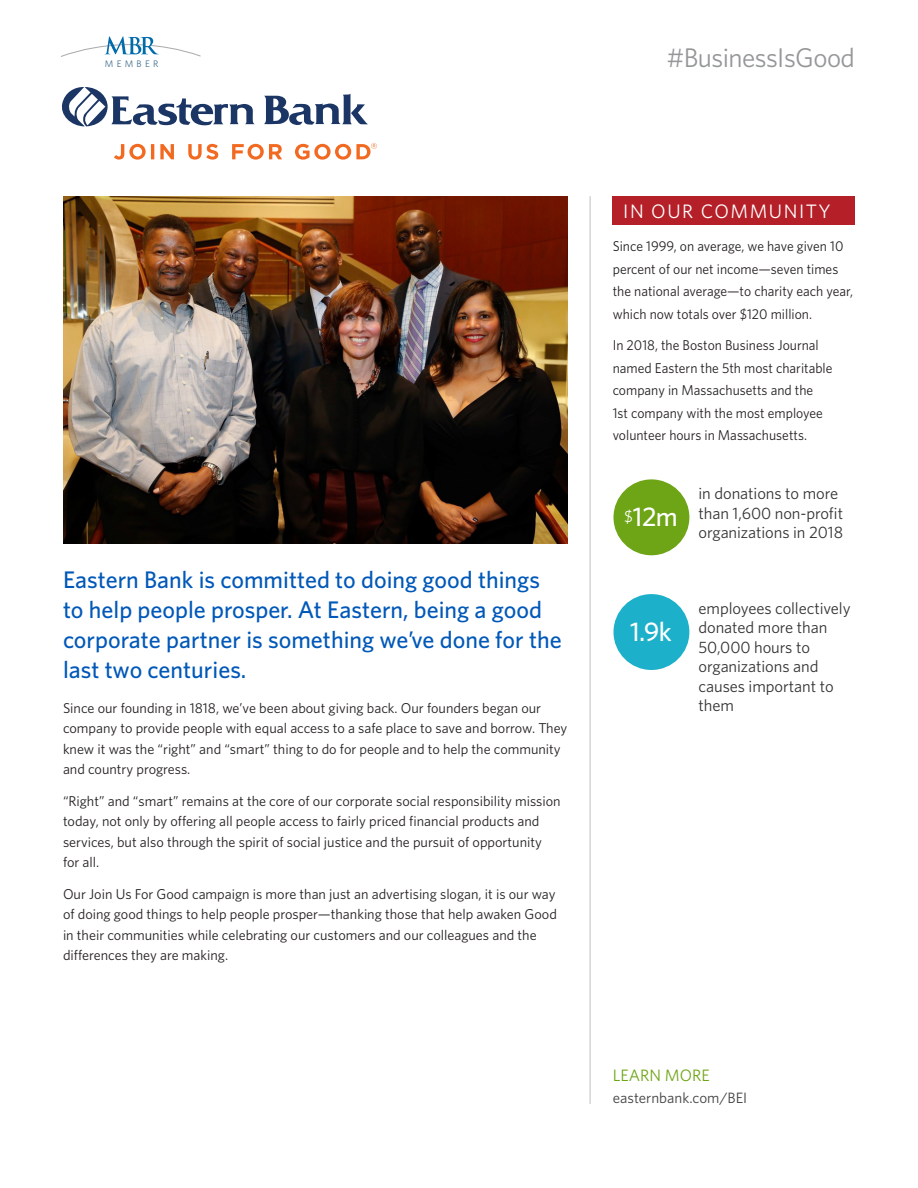
<style>
.page{position:relative;width:918px;height:1188px;background:#fff}
.page>*{position:absolute;margin:0;border:0;box-sizing:border-box;transform-origin:0 0}
.t1{font:27px "Whitney";letter-spacing:-.02em;color:#949698}
.Fact_number{font:500 27px "Whitney";color:#fff}
.Body_Opening{font:500 24px/30px "Whitney";color:#0058b8}
.Impact_Header{font:19.5px "Whitney";letter-spacing:.08em;color:#fff}
.Fact_Text{font:16.5px/19.5px "Whitney";letter-spacing:-.005em;color:#363435}
.Site_box_header{font:16.5px "Whitney";color:#6ea516}
.Site_box_address{font:15px "Whitney";color:#414142}
.Body{font:14.25px/20.2px "Whitney";color:#231f20}
.Impact_Text{font:14.25px/22.5px "Whitney";color:#231f20;scale:.96 1}
.t2{font:9.45px "Whitney";letter-spacing:.35em;color:#406e90}
</style>
<div class="page">
<svg style="left:61px;top:36px;width:140px;height:21px"></svg>
<div style="left:613px;top:196px;width:242px;height:28px;background:#b51f27"></div>
<div style="left:613px;top:479px;width:76px;height:76px;background:#6ea516;border-radius:50%"></div>
<div style="left:613px;top:594px;width:76px;height:76px;background:#1cb0ca;border-radius:50%"></div>
<svg style="left:114px;top:144px;width:168px;height:16px"></svg>
<svg style="left:264px;top:94px;width:104px;height:31px"></svg>
<svg style="left:62px;top:87px;width:193px;height:40px"></svg>
<svg style="left:295px;top:143px;width:82px;height:17px"></svg>
<hr style="left:590px;top:196px;width:1px;height:908px;background:#bcbec0">
<img style="left:63px;top:196px;width:505px;height:348px">
<p class="t2" style="left:105px;top:57px;width:55px">MEMBER</p>
<h1 class="t1" style="left:667px;top:40px;width:190px">#BusinessIsGood</h1>
<p class="Body_Opening" style="left:63px;top:564px;width:500px">Eastern Bank is committed to doing good things to help people prosper. At Eastern, being a good corporate partner is something we’ve done for the last two centuries.</p>
<p class="Body" style="left:63px;top:698px;width:506px">Since our founding in 1818, we’ve been about giving back. Our founders began our company to provide people with equal access to a safe place to save and borrow. They knew it was the “right” and “smart” thing to do for people and to help the community and country progress.</p>
<p class="Body" style="left:63px;top:791px;width:499px">“Right” and “smart” remains at the core of our corporate social responsibility mission today, not only by offering all people access to fairly priced financial products and services, but also through the spirit of social justice and the pursuit of opportunity for all.</p>
<p class="Body" style="left:63px;top:884px;width:495px">Our Join Us For Good campaign is more than just an advertising slogan, it is our way of doing good things to help people prosper—thanking those that help awaken Good in their communities while celebrating our customers and our colleagues and the differences they are making.</p>
<p class="Impact_Header" style="left:623px;top:198px;width:209px">IN OUR COMMUNITY</p>
<p class="Impact_Text" style="left:613px;top:235px;width:252px">Since 1999, on average, we have given 10 percent of our net income—seven times the national average—to charity each year, which now totals over $120 million.</p>
<p class="Impact_Text" style="left:613px;top:334px;width:230px">In 2018, the Boston Business Journal named Eastern the 5th most charitable company in Massachusetts and the<br>1st company with the most employee volunteer hours in Massachusetts.</p>
<p class="Fact_number" style="left:624px;top:499px;width:55px"><sup>$</sup>12m</p>
<p class="Fact_Text" style="left:699px;top:483px;width:146px">in donations to more than 1,600 non-profit organizations in 2018</p>
<p class="Fact_number" style="left:630px;top:613px;width:43px">1.9k</p>
<p class="Fact_Text" style="left:699px;top:598px;width:154px">employees collectively donated more than<br>50,000 hours to organizations and causes important to them</p>
<p class="Site_box_header" style="left:613px;top:1064px;width:99px">LEARN MORE</p>
<p class="Site_box_address" style="left:613px;top:1088px;width:136px">easternbank.com/BEI</p>
</div>
